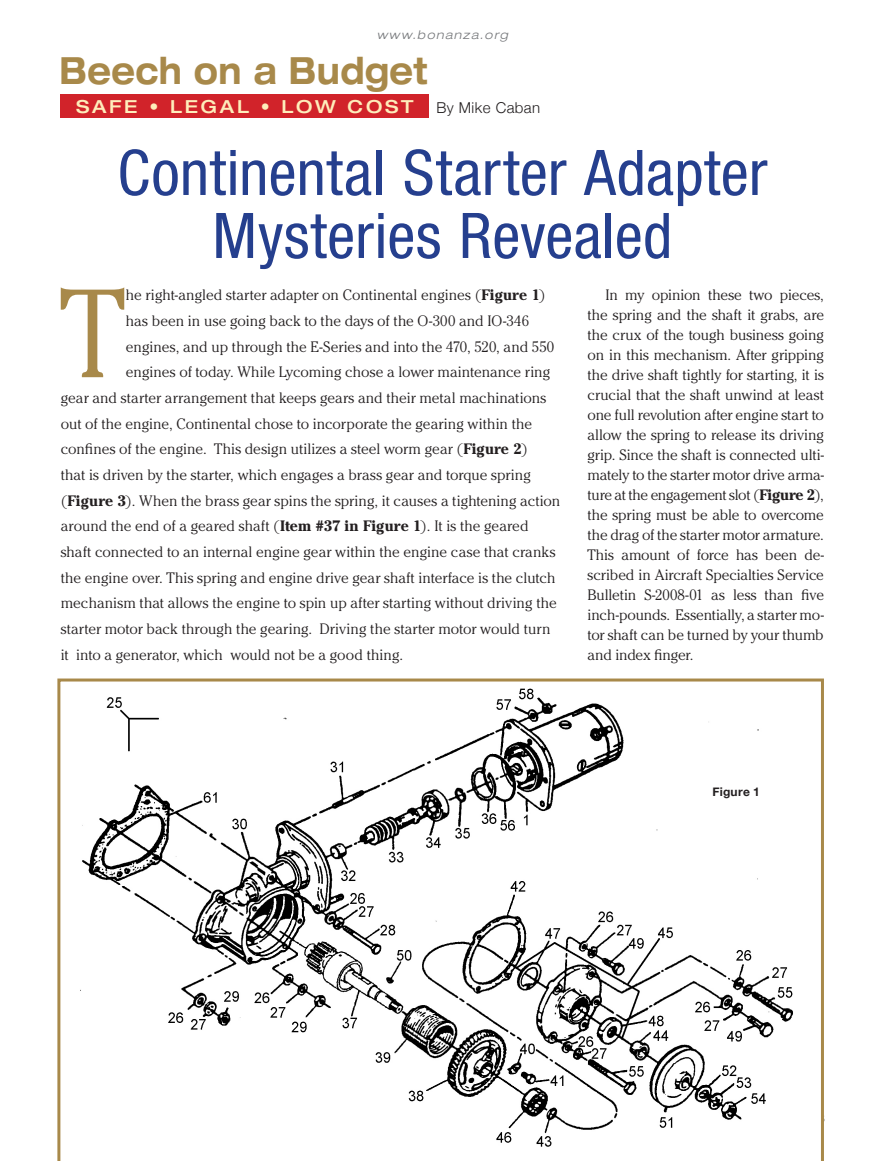
<style>
.page{position:relative;width:878px;height:1161px;background:#fff}
.page>*{position:absolute;margin:0;border:0;box-sizing:border-box;transform-origin:0 0}
.t1{font:300 124.65px "Cheltenham";color:#a8894a;scale:.95 1}
.t2{font:condensed 63px/63px "Helvetica Neue LT Std";letter-spacing:.005em;color:#253f8e;text-align:center}
.t3{font:700 expanded 37.5px "Helvetica Neue LT Std";letter-spacing:.01em;color:#a8894a;scale:.83 1}
.t4{font:500 expanded 18px "Helvetica Neue LT Std";letter-spacing:.15em;color:#feedbb}
.t5{font:300 15px/20px "Cheltenham";color:#231f20;text-align:justify}
.t6{font:300 15px "Helvetica Neue";letter-spacing:.03em;color:#231f20}
.t7{font:italic 300 expanded 12px "Helvetica Neue LT Std";letter-spacing:.12em;color:#76787b}
.Figure_Number{font:700 12px "Helvetica Neue";letter-spacing:.02em;color:#231f20}
.s1{font-weight:700}
</style>
<div class="page">
<div style="left:61px;top:94px;width:368px;height:24px;background:#d1232a"></div>
<svg style="left:57px;top:679px;width:767px;height:482px"></svg>
<p class="t7" style="left:377px;top:27px;width:133px">www.bonanza.org</p>
<p class="t3" style="left:60px;top:47px;width:444px">Beech on a Budget</p>
<p class="t4" style="left:76px;top:95px;width:339px">SAFE • LEGAL • LOW COST</p>
<p class="t6" style="left:436px;top:96px;width:105px">By Mike Caban</p>
<p class="t2" style="left:117px;top:141px;width:651px">Continental Starter Adapter<br>Mysteries Revealed</p>
<p class="t1" style="left:60px;top:262px;width:69px">T</p>
<p class="t5" style="left:126px;top:285px;width:421px">he right-angled starter adapter on Continental engines (<span class="s1">Figure 1</span>)</p>
<p class="t5" style="left:587px;top:284px;width:238px;text-indent:18px">In my opinion these two pieces, the spring and the shaft it grabs, are the crux of the tough business going on in this mechanism. After gripping the drive shaft tightly for starting, it is crucial that the shaft unwind at least one full revolution after engine start to allow the spring to release its driving grip. Since the shaft is connected ulti&shy;mately to the starter motor drive arma&shy;ture at the engagement slot (<span class="s1">Figure 2</span>), the spring must be able to overcome the drag of the starter motor armature.<br>This amount of force has been de&shy;scribed in Aircraft Specialties Service Bulletin S-2008-01 as less than five inch-pounds. Essentially, a starter mo&shy;tor shaft can be turned by your thumb and index finger.</p>
<p class="t5" style="left:126px;top:311px;width:404px">has been in use going back to the days of the O-300 and IO-346</p>
<p class="t5" style="left:126px;top:336px;width:429px">engines, and up through the E-Series and into the 470, 520, and 550</p>
<p class="t5" style="left:126px;top:362px;width:426px">engines of today. While Lycoming chose a lower maintenance ring</p>
<p class="t5" style="left:61px;top:388px;width:487px">gear and starter arrangement that keeps gears and their metal machinations</p>
<p class="t5" style="left:61px;top:413px;width:473px">out of the engine, Continental chose to incorporate the gearing within the</p>
<p class="t5" style="left:61px;top:439px;width:468px">confines of the engine. This design utilizes a steel worm gear (<span class="s1">Figure 2</span>)</p>
<p class="t5" style="left:61px;top:465px;width:471px">that is driven by the starter, which engages a brass gear and torque spring</p>
<p class="t5" style="left:61px;top:490px;width:501px">(<span class="s1">Figure 3</span>). When the brass gear spins the spring, it causes a tightening action</p>
<p class="t5" style="left:61px;top:516px;width:469px">around the end of a geared shaft (<span class="s1">Item #37 in Figure 1</span>). It is the geared</p>
<p class="t5" style="left:61px;top:542px;width:496px">shaft connected to an internal engine gear within the engine case that cranks</p>
<p class="t5" style="left:61px;top:567px;width:496px">the engine over. This spring and engine drive gear shaft interface is the clutch</p>
<p class="t5" style="left:61px;top:593px;width:497px">mechanism that allows the engine to spin up after starting without driving the</p>
<p class="t5" style="left:61px;top:619px;width:491px">starter motor back through the gearing. Driving the starter motor would turn</p>
<p class="t5" style="left:61px;top:644px;width:344px">it into a generator, which would not be a good thing.</p>
<p class="Figure_Number" style="left:712px;top:783px;width:49px">Figure 1</p>
</div>
